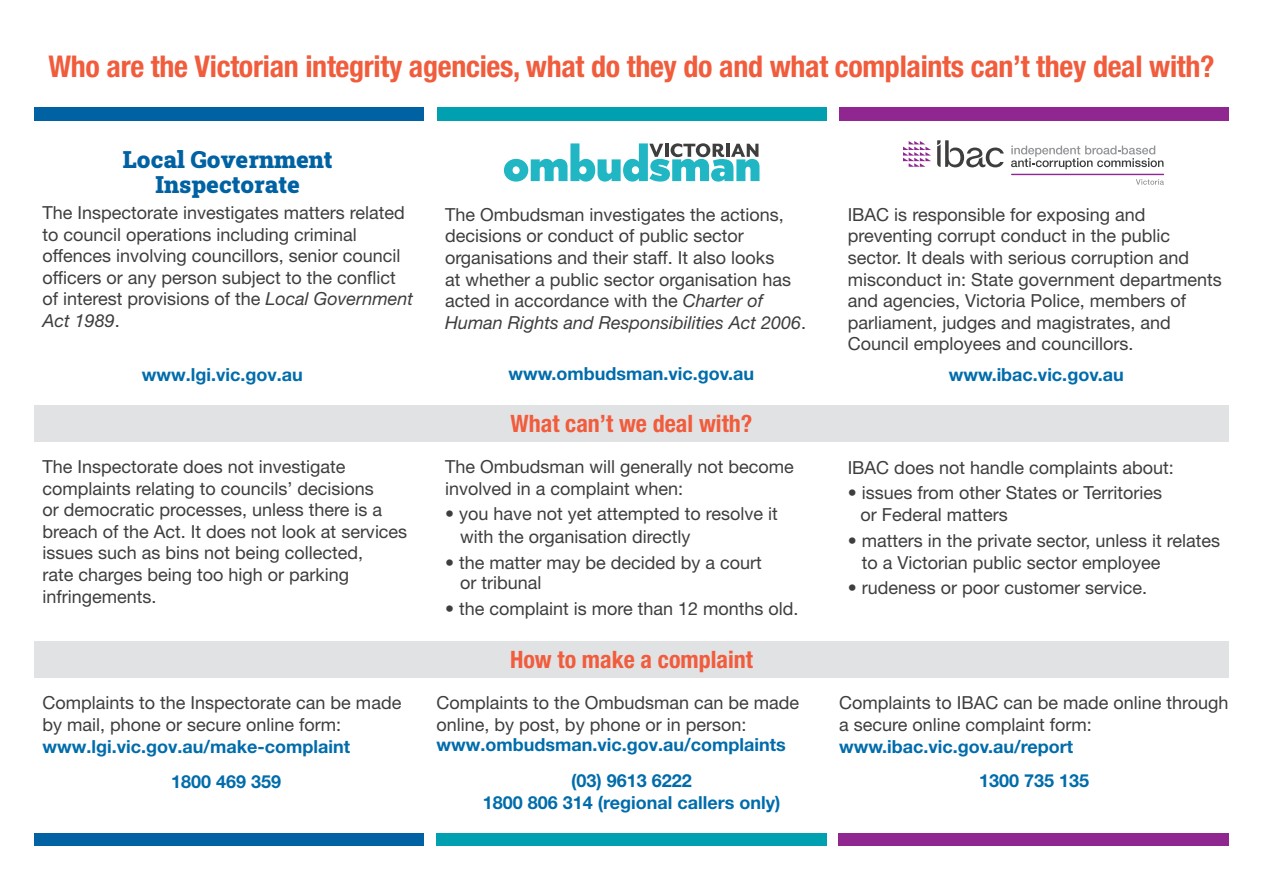
<style>
.page{position:relative;width:1263px;height:893px;background:#fff}
.page>*{position:absolute;margin:0;border:0;box-sizing:border-box;transform-origin:0 0}
.t1{font:700 condensed 30px "Helvetica Neue LT Std";letter-spacing:-.01em;color:#f15c3c}
.t2{font:700 condensed 24px "Helvetica Neue LT Std";color:#f15c3c}
.t3{font:900 24px/25.7px "Roboto Slab";color:#0062a3;text-align:center}
.t4{font:18px/21.6px "Helvetica Neue LT Std";color:#3e3e3f}
.t5{font:700 18px "Helvetica Neue LT Std";color:#006cab}
.s1{font-style:italic}
.s2{font-weight:700;color:#006cab}
</style>
<div class="page">
<div style="left:839px;top:107px;width:390px;height:13px;background:#90268f"></div>
<div style="left:437px;top:107px;width:389px;height:13px;background:#00a0b0"></div>
<div style="left:34px;top:107px;width:390px;height:13px;background:#0062a3"></div>
<div style="left:34px;top:405px;width:1195px;height:37px;background:#e1e2e4"></div>
<div style="left:34px;top:641px;width:1195px;height:37px;background:#e1e2e4"></div>
<svg style="left:504px;top:143px;width:255px;height:39px"></svg>
<div style="left:35px;top:833px;width:389px;height:13px;background:#0062a3"></div>
<div style="left:437px;top:833px;width:390px;height:13px;background:#00a0b0"></div>
<div style="left:838px;top:833px;width:391px;height:13px;background:#90268f"></div>
<svg style="left:1011px;top:145px;width:152px;height:24px"></svg>
<svg style="left:937px;top:140px;width:67px;height:27px"></svg>
<svg style="left:903px;top:141px;width:28px;height:26px"></svg>
<svg style="left:1136px;top:179px;width:28px;height:6px"></svg>
<hr style="left:1011px;top:174px;width:153px;height:1px;background:#90268f">
<p class="t1" style="left:48px;top:49px;width:1168px">Who are the Victorian integrity agencies, what do they do and what complaints can’t they deal with?</p>
<p class="t3" style="left:123px;top:145px;width:211px">Local Government<br>Inspectorate</p>
<p class="t4" style="left:43px;top:202px;width:372px">The Inspectorate investigates matters related to council operations including criminal offences involving councillors, senior council officers or any person subject to the conflict of interest provisions of the <span class="s1">Local Government Act 1989</span>.</p>
<p class="t5" style="left:142px;top:363px;width:162px">www.lgi.vic.gov.au</p>
<p class="t4" style="left:43px;top:455px;width:366px">The Inspectorate does not investigate complaints relating to councils’ decisions<br>or democratic processes, unless there is a breach of the Act. It does not look at services issues such as bins not being collected,<br>rate charges being too high or parking infringements.</p>
<p class="t4" style="left:43px;top:692px;width:360px">Complaints to the Inspectorate can be made by mail, phone or secure online form: <span class="s2">www.lgi.vic.gov.au/make-complaint</span></p>
<p class="t5" style="left:171px;top:770px;width:112px">1800 469 359</p>
<p class="t4" style="left:445px;top:203px;width:363px">The Ombudsman investigates the actions, decisions or conduct of public sector organisations and their staff. It also looks<br>at whether a public sector organisation has acted in accordance with the <span class="s1">Charter of Human Rights and Responsibilities Act 2006</span>.</p>
<p class="t5" style="left:509px;top:362px;width:247px">www.ombudsman.vic.gov.au</p>
<p class="t2" style="left:511px;top:409px;width:243px">What can’t we deal with?</p>
<p class="t4" style="left:445px;top:455px;width:350px">The Ombudsman will generally not become involved in a complaint when:</p>
<p class="t4" style="left:445px;top:503px;width:334px">• you have not yet attempted to resolve it</p>
<p class="t4" style="left:460px;top:525px;width:232px">with the organisation directly</p>
<p class="t4" style="left:445px;top:551px;width:318px">• the matter may be decided by a court</p>
<p class="t4" style="left:460px;top:572px;width:83px">or tribunal</p>
<p class="t4" style="left:445px;top:598px;width:355px">• the complaint is more than 12 months old.</p>
<p class="t2" style="left:510px;top:645px;width:244px">How to make a complaint</p>
<p class="t4" style="left:437px;top:692px;width:364px;line-height:21px">Complaints to the Ombudsman can be made online, by post, by phone or in person: <span class="s2">www.ombudsman.vic.gov.au/complaints</span></p>
<p class="t5" style="left:571px;top:769px;width:122px">(03) 9613 6222</p>
<p class="t5" style="left:483px;top:791px;width:299px">1800 806 314 (regional callers only)</p>
<p class="t4" style="left:848px;top:203px;width:376px">IBAC is responsible for exposing and preventing corrupt conduct in the public sector. It deals with serious corruption and misconduct in: State government departments and agencies, Victoria Police, members of parliament, judges and magistrates, and Council employees and councillors.</p>
<p class="t5" style="left:949px;top:363px;width:176px">www.ibac.vic.gov.au</p>
<p class="t4" style="left:848px;top:456px;width:328px">IBAC does not handle complaints about:</p>
<p class="t4" style="left:848px;top:482px;width:316px">• issues from other States or Territories</p>
<p class="t4" style="left:860px;top:504px;width:149px">or Federal matters</p>
<p class="t4" style="left:862px;top:529px;width:360px;text-indent:-14px">• matters in the private sector, unless it relates to a Victorian public sector employee</p>
<p class="t4" style="left:848px;top:577px;width:301px">• rudeness or poor customer service.</p>
<p class="t4" style="left:839px;top:692px;width:391px">Complaints to IBAC can be made online through</p>
<p class="t4" style="left:839px;top:714px;width:254px">a secure online complaint form:</p>
<p class="t5" style="left:839px;top:735px;width:236px">www.ibac.vic.gov.au/report</p>
<p class="t5" style="left:979px;top:769px;width:112px">1300 735 135</p>
</div>
